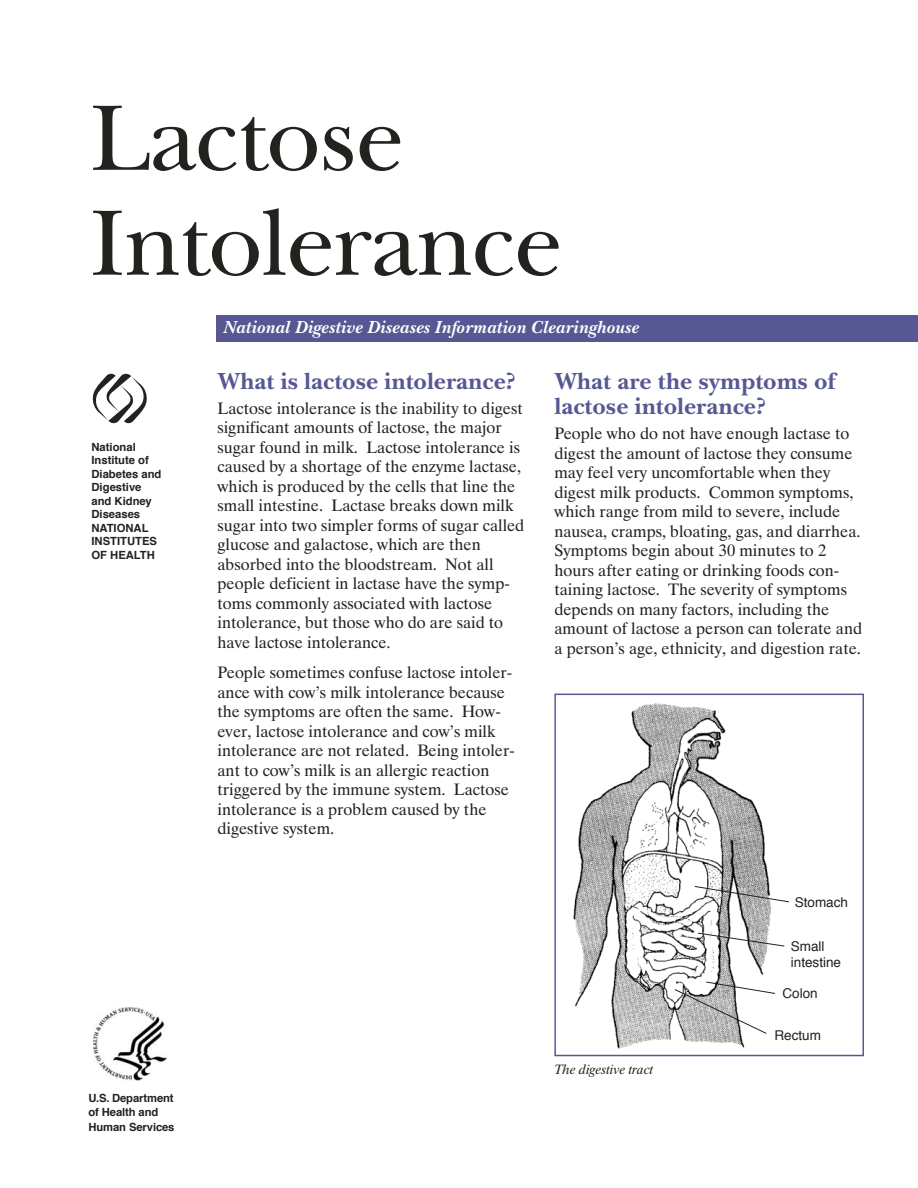
<style>
.page{position:relative;width:918px;height:1188px;background:#fff}
.page>*{position:absolute;margin:0;border:0;box-sizing:border-box;transform-origin:0 0}
.t1{font:96px/105px "New Baskerville ITC";letter-spacing:-.01em;color:#20231e}
.t2{font:700 24px/25.5px "New Baskerville ITC";color:#575893}
.t3{font:italic 700 18px "New Baskerville ITC";color:#fff}
.t4{font:16.5px/19.5px "Dutch 801 BT";color:#20231e}
.t5{font:13.5px/16.5px "Helvetica";color:#20231e}
.t6{font:italic 13.5px "Dutch 801 BT";color:#20231e}
.t7{font:700 11.25px/13.5px "Helvetica";color:#20231e}
</style>
<div class="page">
<div style="left:216px;top:315px;width:702px;height:27px;background:#575893"></div>
<svg style="left:93px;top:374px;width:54px;height:49px"></svg>
<img style="left:94px;top:1007px;width:73px;height:74px">
<img style="left:573px;top:703px;width:198px;height:346px">
<div style="left:554px;top:694px;width:310px;height:362px;border:2px solid #575893"></div>
<svg style="left:694px;top:886px;width:95px;height:17px"></svg>
<svg style="left:697px;top:932px;width:88px;height:15px"></svg>
<svg style="left:674px;top:981px;width:101px;height:53px"></svg>
<h1 class="t1" style="left:90px;top:94px;width:473px">Lactose<br>Intolerance</h1>
<p class="t7" style="left:91px;top:441px;width:71px">National<br>Institute of<br>Diabetes and<br>Digestive and Kidney<br>Diseases<br>NATIONAL<br>INSTITUTES<br>OF HEALTH</p>
<p class="t7" style="left:89px;top:1091px;width:87px;line-height:14.4px">U.S. Department of Health and<br>Human Services</p>
<p class="t3" style="left:224px;top:320px;width:418px">National Digestive Diseases Information Clearinghouse</p>
<h2 class="t2" style="left:218px;top:370px;width:300px">What is lactose intolerance?</h2>
<p class="t4" style="left:218px;top:400px;width:308px">Lactose intolerance is the inability to digest significant amounts of lactose, the major sugar found in milk. Lactose intolerance is caused by a shortage of the enzyme lactase, which is produced by the cells that line the small intestine. Lactase breaks down milk sugar into two simpler forms of sugar called glucose and galactose, which are then absorbed into the bloodstream. Not all people deficient in lactase have the symp&shy;toms commonly associated with lactose intolerance, but those who do are said to have lactose intolerance.</p>
<p class="t4" style="left:218px;top:664px;width:299px">People sometimes confuse lactose intoler&shy;ance with cow’s milk intolerance because the symptoms are often the same. How&shy;ever, lactose intolerance and cow’s milk intolerance are not related. Being intoler&shy;ant to cow’s milk is an allergic reaction triggered by the immune system. Lactose intolerance is a problem caused by the digestive system.</p>
<h2 class="t2" style="left:554px;top:370px;width:283px">What are the symptoms of lactose intolerance?</h2>
<p class="t4" style="left:554px;top:426px;width:309px">People who do not have enough lactase to digest the amount of lactose they consume may feel very uncomfortable when they digest milk products. Common symptoms, which range from mild to severe, include nausea, cramps, bloating, gas, and diarrhea.<br>Symptoms begin about 30 minutes to 2 hours after eating or drinking foods con&shy;taining lactose. The severity of symptoms depends on many factors, including the amount of lactose a person can tolerate and a person’s age, ethnicity, and digestion rate.</p>
<p class="t6" style="left:554px;top:1064px;width:101px">The digestive tract</p>
<p class="t5" style="left:795px;top:895px;width:55px">Stomach</p>
<p class="t5" style="left:791px;top:939px;width:52px">Small intestine</p>
<p class="t5" style="left:782px;top:986px;width:37px">Colon</p>
<p class="t5" style="left:775px;top:1028px;width:48px">Rectum</p>
</div>
